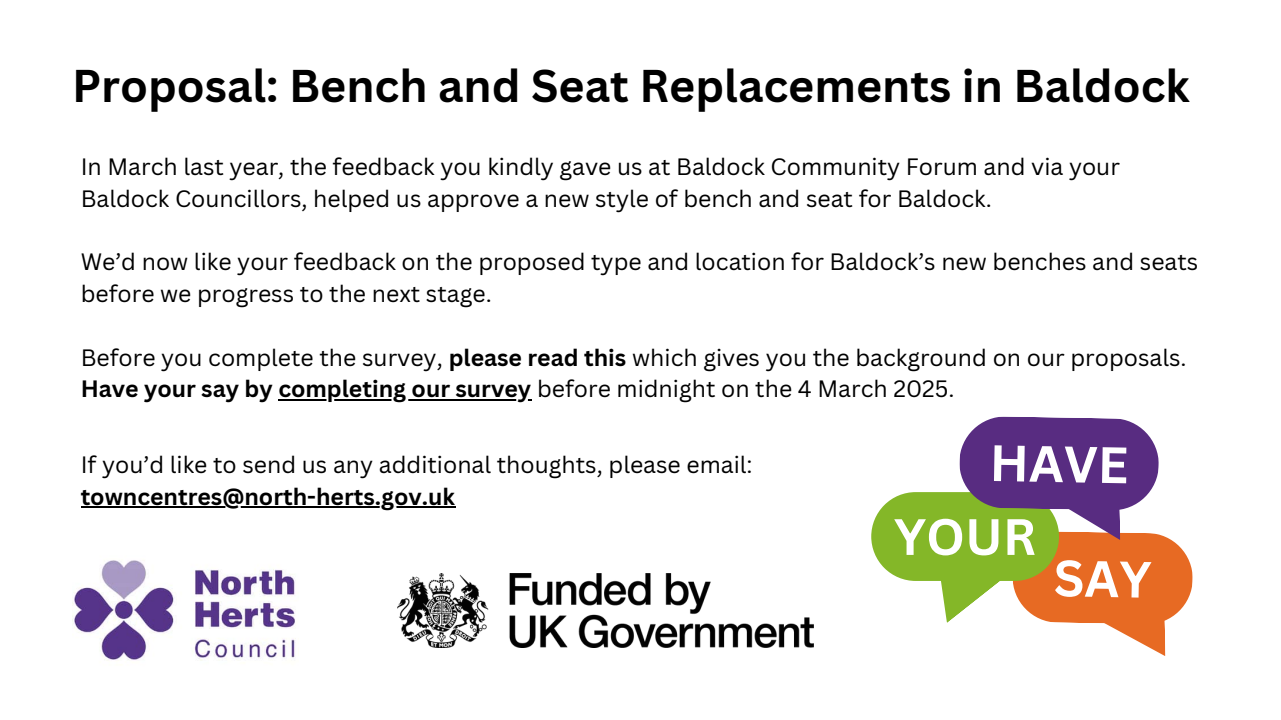
<style>
.page{position:relative;width:1281px;height:720px;background:#fff}
.page>*{position:absolute;margin:0;border:0;box-sizing:border-box;transform-origin:0 0}
.t1{font:700 50px "Canva Sans";color:#fff}
.t2{font:700 44.75px "Canva Sans";color:#000}
.t3{font:23px/31.8px "Canva Sans";color:#000}
.t4{font:700 23px "Canva Sans";color:#000}
.s1{font-weight:700}
</style>
<div class="page">
<img style="left:72px;top:560px;width:224px;height:101px">
<hr style="left:278px;top:399px;width:253px;height:1px;background:#000">
<hr style="left:81px;top:506px;width:374px;height:2px;background:#000">
<img style="left:397px;top:574px;width:416px;height:74px">
<svg style="left:871px;top:416px;width:322px;height:240px"></svg>
<h2 class="t2" style="left:72px;top:54px;width:1119px">Proposal: Bench and Seat Replacements in Baldock</h2>
<p class="t3" style="left:81px;top:150px;width:1041px">In March last year, the feedback you kindly gave us at Baldock Community Forum and via your<br>Baldock Councillors, helped us approve a new style of bench and seat for Baldock.</p>
<p class="t3" style="left:81px;top:245px;width:1119px">We’d now like your feedback on the proposed type and location for Baldock’s new benches and seats before we progress to the next stage.</p>
<p class="t3" style="left:81px;top:341px;width:1107px">Before you complete the survey, <span class="s1">please read this</span> which gives you the background on our proposals.<br><span class="s1">Have your say by completing our survey</span> before midnight on the 4 March 2025.</p>
<p class="t3" style="left:81px;top:448px;width:673px">If you’d like to send us any additional thoughts, please email:</p>
<p class="t4" style="left:81px;top:480px;width:376px">towncentres@north-herts.gov.uk</p>
<h1 class="t1" style="left:990px;top:428px;width:140px;rotate:1deg">HAVE</h1>
<h1 class="t1" style="left:894px;top:502px;width:144px">YOUR</h1>
</div>
